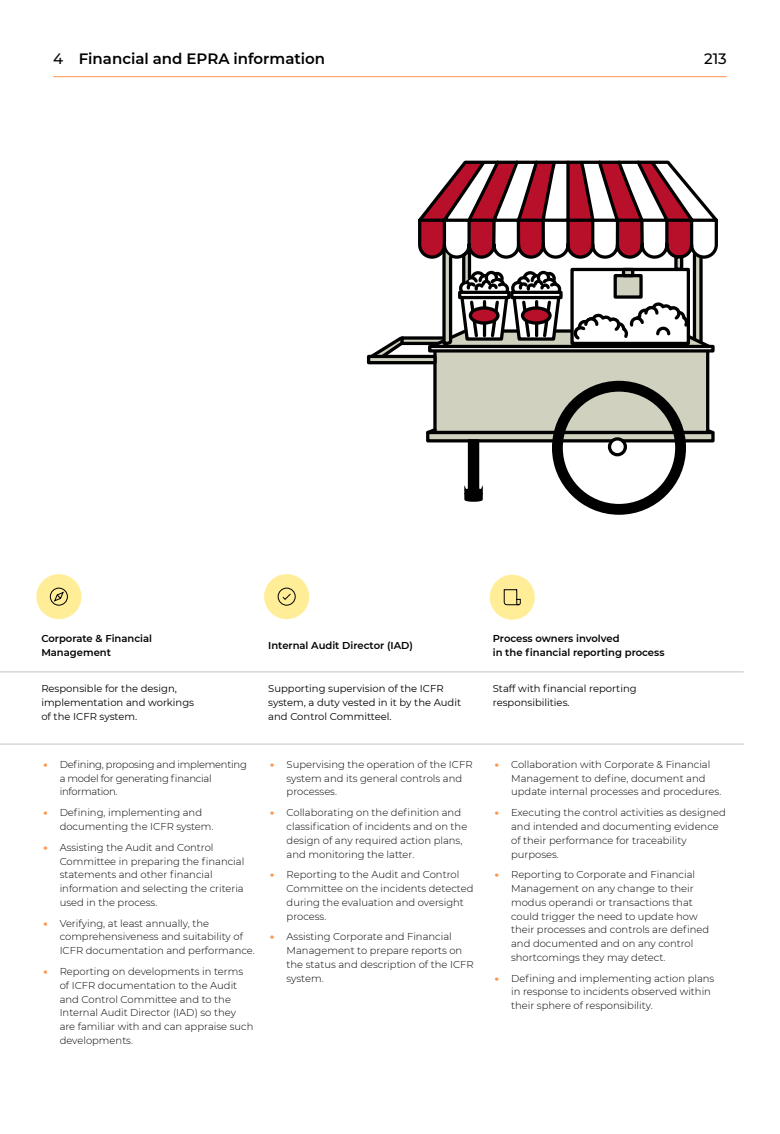
<style>
.page{position:relative;width:780px;height:1134px;background:#fff}
.page>*{position:absolute;margin:0;border:0;box-sizing:border-box;transform-origin:0 0}
.t1{font:600 15px "Montserrat";color:#000}
.t2{font:500 15px "Montserrat";color:#000}
.t3{font:300 10px/13.8px "Montserrat";color:#000}
.t4{font:10px/13.8px "Montserrat";color:#000}
.t5{font:600 10px/13.8px "Montserrat";color:#000}
.t6{font:300 10px/13.8px "Montserrat";letter-spacing:-.025em;color:#000}
.s1{font-weight:500}
.s2{font-weight:900;color:#ff964f}
</style>
<div class="page">
<hr style="left:53px;top:76px;width:673px;height:1px;background:#ff964f">
<hr style="left:0;top:672px;width:36px;height:1px;background:#c2c2c2">
<hr style="left:36px;top:672px;width:227px;height:1px;background:#c2c2c2">
<hr style="left:263px;top:672px;width:224px;height:1px;background:#c2c2c2">
<hr style="left:487px;top:672px;width:256px;height:1px;background:#c2c2c2">
<hr style="left:0;top:744px;width:36px;height:1px;background:#c2c2c2">
<hr style="left:36px;top:744px;width:227px;height:1px;background:#c2c2c2">
<hr style="left:263px;top:744px;width:224px;height:1px;background:#c2c2c2">
<hr style="left:487px;top:744px;width:256px;height:1px;background:#c2c2c2">
<div style="left:36px;top:574px;width:45px;height:45px;background:#ffed98;border-radius:50%"></div>
<svg style="left:50px;top:587px;width:18px;height:19px"></svg>
<div style="left:264px;top:574px;width:45px;height:45px;background:#ffed98;border-radius:50%"></div>
<svg style="left:277px;top:587px;width:19px;height:19px"></svg>
<div style="left:489px;top:575px;width:45px;height:45px;background:#ffed98;border-radius:50%"></div>
<svg style="left:503px;top:589px;width:18px;height:16px"></svg>
<div style="left:435px;top:349px;width:272px;height:83px;background:#d1d1bf"></div>
<div style="left:433px;top:347px;width:276px;height:87px;border:3px solid #000"></div>
<svg style="left:368px;top:160px;width:350px;height:201px"></svg>
<div style="left:368px;top:356px;width:67px;height:7px;background:#d1d1bf"></div>
<div style="left:367px;top:355px;width:69px;height:9px;border:3px solid #000"></div>
<div style="left:427px;top:432px;width:286px;height:9px;background:#d1d1bf"></div>
<div style="left:426px;top:431px;width:288px;height:11px;border:3px solid #000"></div>
<svg style="left:426px;top:425px;width:13px;height:12px"></svg>
<svg style="left:703px;top:426px;width:12px;height:11px"></svg>
<svg style="left:552px;top:381px;width:134px;height:134px"></svg>
<div style="left:469px;top:441px;width:8px;height:53px;background:#000"></div>
<div style="left:468px;top:439px;width:11px;height:56px;border:3px solid #000"></div>
<svg style="left:464px;top:487px;width:19px;height:15px"></svg>
<h1 class="t1" style="left:53px;top:48px;width:273px"><span class="s1">4</span> Financial and EPRA information</h1>
<h1 class="t2" style="left:704px;top:48px;width:24px">213</h1>
<p class="t5" style="left:41px;top:631px;width:112px">Corporate &amp; Financial<br>Management</p>
<p class="t5" style="left:268px;top:638px;width:146px">Internal Audit Director (IAD)</p>
<p class="t5" style="left:492px;top:631px;width:173px">Process owners involved<br>in the financial reporting process</p>
<p class="t4" style="left:41px;top:681px;width:154px">Responsible for the design, implementation and workings of the ICFR system.</p>
<p class="t4" style="left:268px;top:681px;width:194px">Supporting supervision of the ICFR system, a duty vested in it by the Audit and Control Committeel.</p>
<p class="t4" style="left:492px;top:681px;width:145px">Staff with financial reporting responsibilities.</p>
<p class="t6" style="left:60px;top:757px;width:189px;text-indent:-16px"><span class="s2">•</span> Defining, proposing and implementing a model for generating financial information.</p>
<p class="t3" style="left:60px;top:805px;width:155px;text-indent:-16px"><span class="s2">•</span> Defining, implementing and documenting the ICFR system.</p>
<p class="t3" style="left:60px;top:840px;width:186px;text-indent:-16px"><span class="s2">•</span> Assisting the Audit and Control<br>Committee in preparing the financial statements and other financial information and selecting the criteria used in the process.</p>
<p class="t3" style="left:60px;top:916px;width:197px;text-indent:-16px"><span class="s2">•</span> Verifying, at least annually, the comprehensiveness and suitability of<br>ICFR documentation and performance.</p>
<p class="t3" style="left:60px;top:964px;width:195px;text-indent:-16px"><span class="s2">•</span> Reporting on developments in terms of ICFR documentation to the Audit and Control Committee and to the<br>Internal Audit Director (IAD) so they are familiar with and can appraise such developments.</p>
<p class="t3" style="left:286px;top:757px;width:187px;text-indent:-16px"><span class="s2">•</span> Supervising the operation of the ICFR system and its general controls and processes.</p>
<p class="t3" style="left:286px;top:805px;width:182px;text-indent:-16px"><span class="s2">•</span> Collaborating on the definition and classification of incidents and on the design of any required action plans, and monitoring the latter.</p>
<p class="t3" style="left:286px;top:868px;width:188px;text-indent:-16px"><span class="s2">•</span> Reporting to the Audit and Control<br>Committee on the incidents detected during the evaluation and oversight process.</p>
<p class="t3" style="left:286px;top:930px;width:189px;text-indent:-16px"><span class="s2">•</span> Assisting Corporate and Financial<br>Management to prepare reports on the status and description of the ICFR system.</p>
<p class="t3" style="left:511px;top:757px;width:212px;text-indent:-16px"><span class="s2">•</span> Collaboration with Corporate &amp; Financial<br>Management to define, document and update internal processes and procedures.</p>
<p class="t3" style="left:511px;top:805px;width:216px;text-indent:-16px"><span class="s2">•</span> Executing the control activities as designed and intended and documenting evidence of their performance for traceability purposes.</p>
<p class="t3" style="left:511px;top:868px;width:200px;text-indent:-16px"><span class="s2">•</span> Reporting to Corporate and Financial Management on any change to their modus operandi or transactions that could trigger the need to update how their processes and controls are defined and documented and on any control shortcomings they may detect.</p>
<p class="t3" style="left:511px;top:971px;width:205px;text-indent:-16px"><span class="s2">•</span> Defining and implementing action plans in response to incidents observed within their sphere of responsibility.</p>
</div>
